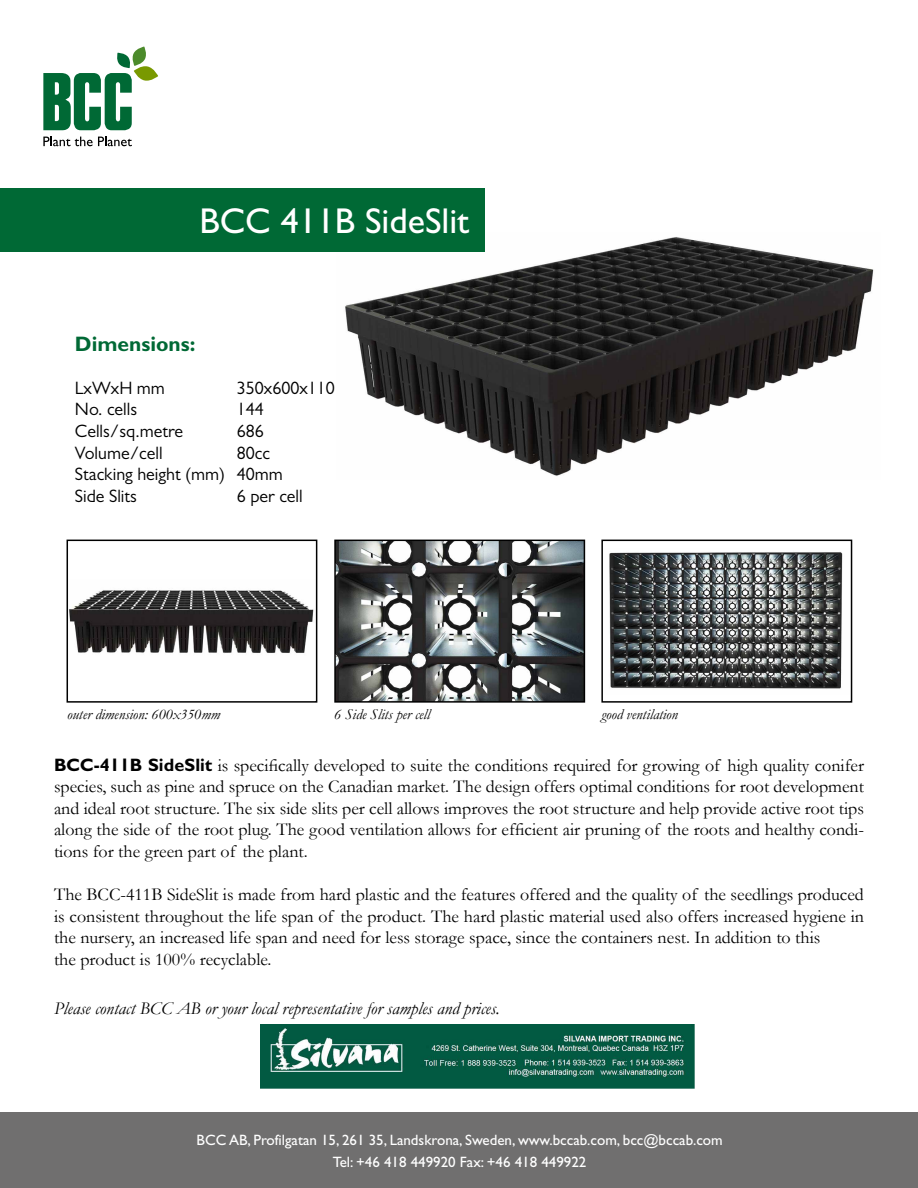
<style>
.page{position:relative;width:918px;height:1188px;background:#fff}
.page>*{position:absolute;margin:0;border:0;box-sizing:border-box;transform-origin:0 0}
.t1{font:36px "Gill Sans";color:#fff}
.t2{font:700 21px "Gill Sans";color:#006935}
.t3{font:18px/21.6px "Garamond";color:#000;text-align:justify}
.t4{font:18px/21.6px "Gill Sans MT Pro";color:#000}
.t5{font:italic 18px "Garamond";color:#000}
.t6{font:15px/22.5px "Gill Sans";color:#fff;text-align:center}
.t7{font:italic 15px "Garamond";color:#000}
.s1{font-family:"Gill Sans MT Pro";font-weight:700}
</style>
<div class="page">
<img style="left:345px;top:232px;width:529px;height:244px">
<div style="left:0;top:188px;width:484px;height:64px;background:#006935"></div>
<svg style="left:43px;top:47px;width:115px;height:84px"></svg>
<svg style="left:43px;top:137px;width:89px;height:9px"></svg>
<img style="left:70px;top:590px;width:244px;height:63px">
<div style="left:67px;top:540px;width:250px;height:163px;border:2px solid #000"></div>
<img style="left:337px;top:543px;width:245px;height:157px">
<div style="left:334px;top:540px;width:251px;height:163px;border:2px solid #000"></div>
<img style="left:609px;top:552px;width:234px;height:137px">
<div style="left:601px;top:540px;width:251px;height:163px;border:2px solid #000"></div>
<div style="left:0;top:1112px;width:918px;height:76px;background:#706f6f"></div>
<img style="left:261px;top:1024px;width:434px;height:65px">
<h1 class="t1" style="left:200px;top:200px;width:271px">BCC 411B SideSlit</h1>
<p class="t2" style="left:75px;top:331px;width:122px">Dimensions:</p>
<p class="t4" style="left:75px;top:377px;width:91px">LxWxH mm</p>
<p class="t4" style="left:237px;top:377px;width:99px">350x600x110</p>
<p class="t4" style="left:75px;top:398px;width:64px">No. cells</p>
<p class="t4" style="left:237px;top:398px;width:28px">144</p>
<p class="t4" style="left:75px;top:420px;width:110px">Cells/sq.metre</p>
<p class="t4" style="left:237px;top:420px;width:28px">686</p>
<p class="t4" style="left:75px;top:442px;width:89px">Volume/cell</p>
<p class="t4" style="left:75px;top:442px;width:209px;text-indent:162px">80cc<br>Stacking height (mm) 40mm<br>Side Slits</p>
<p class="t4" style="left:237px;top:485px;width:67px">6 per cell</p>
<p class="t7" style="left:67px;top:704px;width:154px">outer dimension: 600x350mm</p>
<p class="t7" style="left:334px;top:704px;width:97px">6 Side Slits per cell</p>
<p class="t7" style="left:601px;top:704px;width:78px">good ventilation</p>
<p class="t3" style="left:54px;top:754px;width:812px"><span class="s1">BCC-411B SideSlit</span> is specifically developed to suite the conditions required for growing of high quality conifer species, such as pine and spruce on the Canadian market. The design offers optimal conditions for root development and ideal root structure. The six side slits per cell allows improves the root structure and help provide active root tips along the side of the root plug. The good ventilation allows for efficient air pruning of the roots and healthy condi&shy;tions for the green part of the plant.</p>
<p class="t3" style="left:54px;top:883px;width:811px;text-align:left">The BCC-411B SideSlit is made from hard plastic and the features offered and the quality of the seedlings produced is consistent throughout the life span of the product. The hard plastic material used also offers increased hygiene in the nursery, an increased life span and need for less storage space, since the containers nest. In addition to this<br>the product is 100% recyclable.</p>
<p class="t5" style="left:54px;top:996px;width:447px">Please contact BCC AB or your local representative for samples and prices.</p>
<p class="t6" style="left:197px;top:1129px;width:528px">BCC AB, Profilgatan 15, 261 35, Landskrona, Sweden, www.bccab.com, bcc@bccab.com<br>Tel: +46 418 449920 Fax: +46 418 449922</p>
</div>
